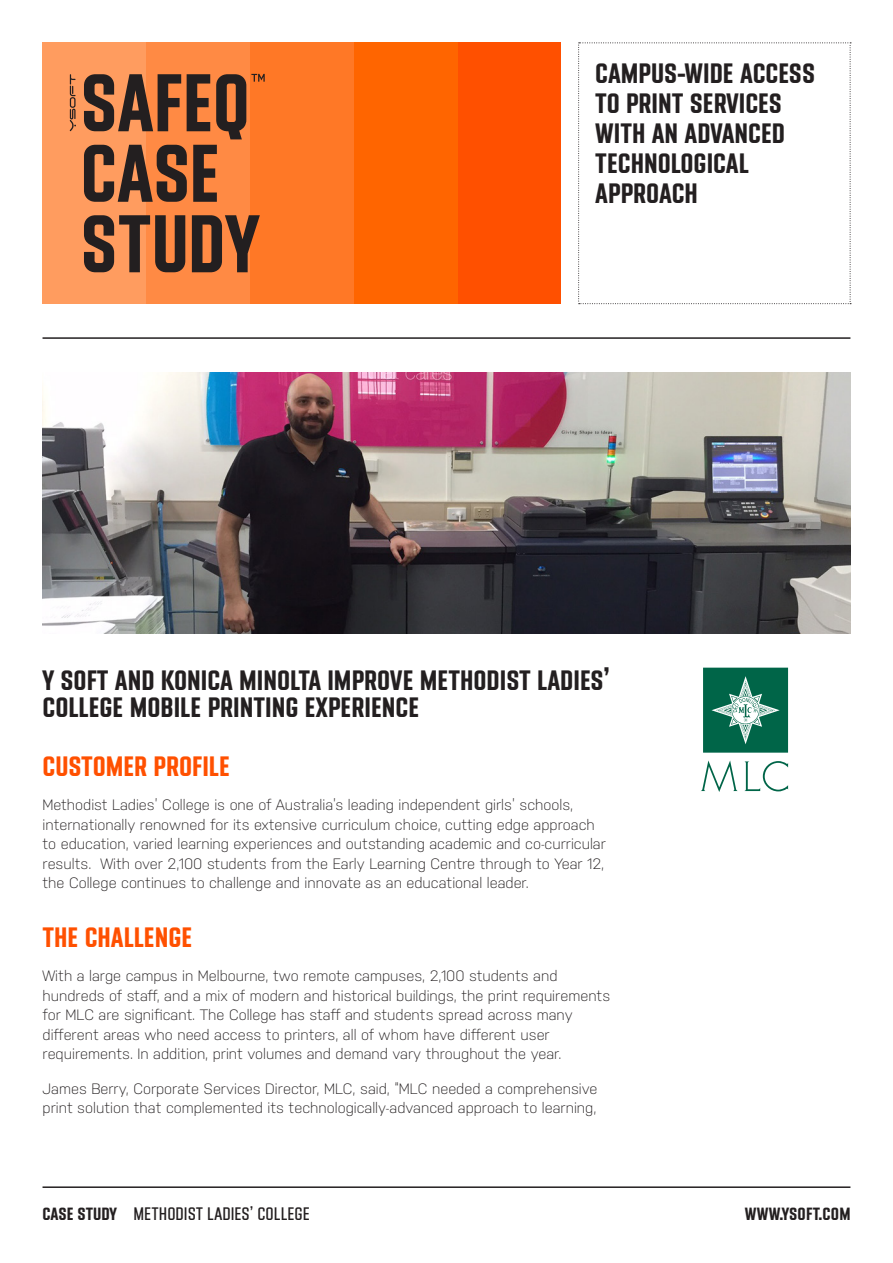
<style>
.page{position:relative;width:893px;height:1263px;background:#fff}
.page>*{position:absolute;margin:0;border:0;box-sizing:border-box;transform-origin:0 0}
.t1{font:700 81.45px "Y Soft";letter-spacing:-.005em;color:#231f20}
.header_y_soft_black{font:700 28.5px/30px "Y Soft";color:#231f20}
.header_y_soft_orange{font:700 28.5px "Y Soft";color:#ff5000}
.Text{font:700 28.5px "Y Soft";color:#ff5000}
.t2{font:18px "Y Soft";color:#231f20}
.t3{font:700 18px "Y Soft";letter-spacing:.01em;color:#231f20}
.Text-2{font:300 15px/19.5px "Nudista";color:#231f20}
.s1{font-weight:700}
</style>
<div class="page">
<hr style="left:43px;top:1186px;width:807px;height:2px;background:#231f20">
<svg style="left:578px;top:43px;width:273px;height:261px"></svg>
<div style="left:43px;top:43px;width:518px;height:261px;background:#ff5000"></div>
<div style="left:43px;top:43px;width:103px;height:261px;background:#ff9c5f"></div>
<div style="left:146px;top:43px;width:104px;height:261px;background:#ff8a44"></div>
<div style="left:250px;top:43px;width:104px;height:261px;background:#ff7826"></div>
<div style="left:354px;top:43px;width:104px;height:261px;background:#ff6500"></div>
<svg style="left:70px;top:74px;width:6px;height:57px"></svg>
<svg style="left:251px;top:74px;width:14px;height:8px"></svg>
<img style="left:43px;top:372px;width:807px;height:262px">
<svg style="left:703px;top:668px;width:85px;height:85px;background:#267c63"></svg>
<svg style="left:744px;top:761px;width:44px;height:30px"></svg>
<svg style="left:701px;top:760px;width:37px;height:32px"></svg>
<hr style="left:43px;top:337px;width:807px;height:2px;background:#231f20">
<p class="t1" style="left:80px;top:56px;width:171px">SAFEQ</p>
<p class="t1" style="left:80px;top:127px;width:141px">CASE</p>
<p class="t1" style="left:80px;top:197px;width:180px">STUDY</p>
<p class="header_y_soft_black" style="left:595px;top:58px;width:221px">CAMPUS-WIDE ACCESS<br>TO PRINT SERVICES<br>WITH AN ADVANCED<br>TECHNOLOGICAL<br>APPROACH</p>
<p class="header_y_soft_black" style="left:43px;top:667px;width:569px;line-height:27px">Y SOFT AND KONICA MINOLTA IMPROVE METHODIST LADIES’<br>COLLEGE MOBILE PRINTING EXPERIENCE</p>
<p class="header_y_soft_orange" style="left:43px;top:750px;width:189px">CUSTOMER PROFILE</p>
<p class="Text-2" style="left:43px;top:795px;width:565px">Methodist Ladies’ College is one of Australia’s leading independent girls’ schools, internationally renowned for its extensive curriculum choice, cutting edge approach to education, varied learning experiences and outstanding academic and co-curricular results. With over 2,100 students from the Early Learning Centre through to Year 12, the College continues to challenge and innovate as an educational leader.</p>
<p class="Text" style="left:43px;top:921px;width:151px">THE CHALLENGE</p>
<p class="Text-2" style="left:43px;top:966px;width:569px">With a large campus in Melbourne, two remote campuses, 2,100 students and hundreds of staff, and a mix of modern and historical buildings, the print requirements for MLC are significant. The College has staff and students spread across many different areas who need access to printers, all of whom have different user requirements. In addition, print volumes and demand vary throughout the year.</p>
<p class="Text-2" style="left:43px;top:1079px;width:556px">James Berry, Corporate Services Director, MLC, said, “MLC needed a comprehensive print solution that complemented its technologically-advanced approach to learning,</p>
<p class="t2" style="left:43px;top:1204px;width:269px"><span class="s1">CASE STUDY</span> METHODIST LADIES’ COLLEGE</p>
<p class="t3" style="left:745px;top:1204px;width:107px">WWW.YSOFT.COM</p>
</div>
